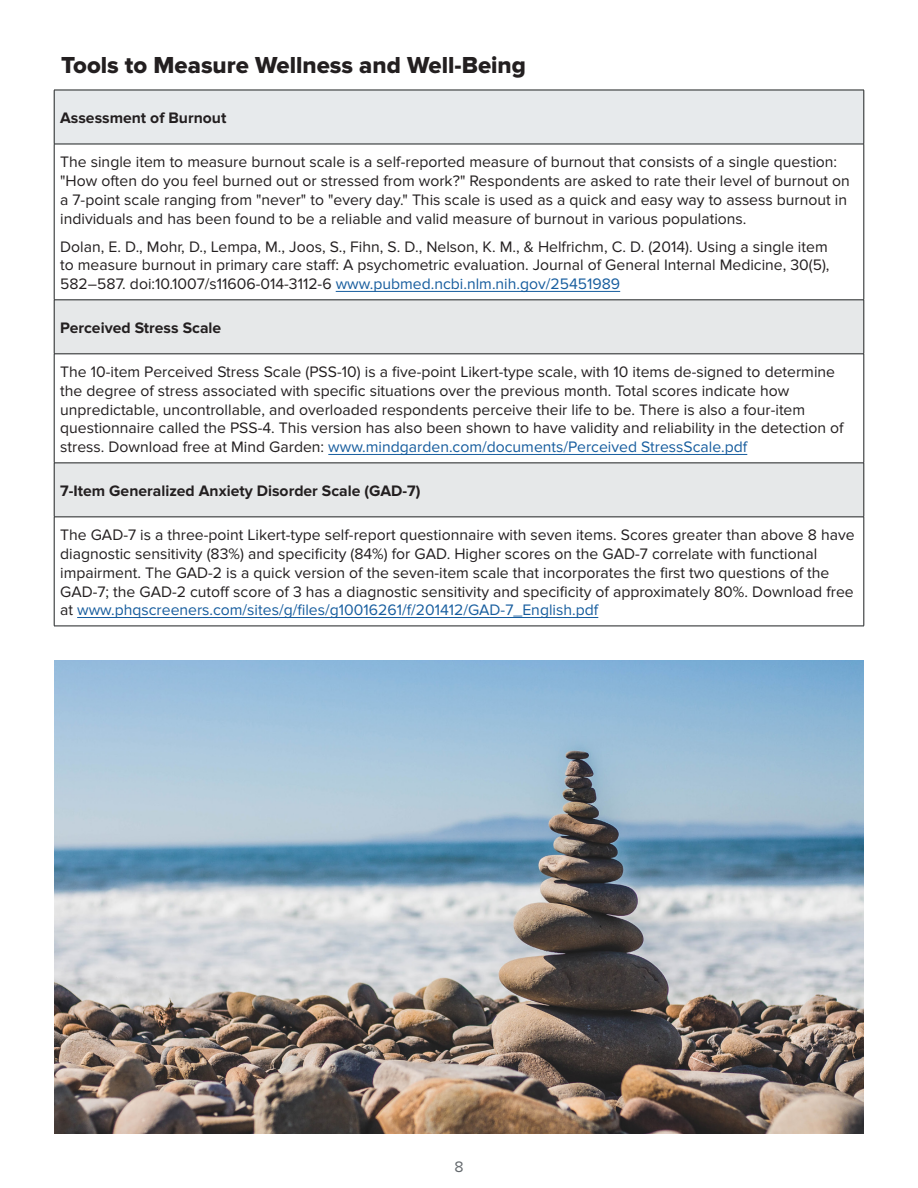
<style>
.page{position:relative;width:918px;height:1188px;background:#fff}
.page>*{position:absolute;margin:0;border:0;box-sizing:border-box;transform-origin:0 0}
.t1{font:24px "Proxima Nova Extrabld";color:#231f20}
.t2{font:15.75px/18.9px "Proxima Nova";color:#231f20}
.t3{font:700 15.75px "Proxima Nova";color:#231f20}
.t4{font:15.75px "Proxima Nova";color:#656a6e}
.s1{color:#175d9e}
</style>
<div class="page">
<div style="left:54px;top:90px;width:810px;height:54px;background:#e7eaec"></div>
<svg style="left:55px;top:301px;width:809px;height:216px;fill:#e6e8e9"></svg>
<hr style="left:54px;top:90px;width:810px;height:1px;background:#1e2122">
<hr style="left:54px;top:90px;width:1px;height:54px;background:#1e2122">
<hr style="left:864px;top:90px;width:1px;height:54px;background:#1e2122">
<hr style="left:54px;top:144px;width:810px;height:1px;background:#1e2122">
<hr style="left:54px;top:144px;width:1px;height:156px;background:#1e2122">
<hr style="left:864px;top:144px;width:1px;height:156px;background:#1e2122">
<hr style="left:54px;top:300px;width:810px;height:1px;background:#1e2122">
<hr style="left:54px;top:300px;width:1px;height:54px;background:#1e2122">
<hr style="left:864px;top:300px;width:1px;height:54px;background:#1e2122">
<hr style="left:54px;top:354px;width:810px;height:1px;background:#1e2122">
<hr style="left:54px;top:354px;width:1px;height:109px;background:#1e2122">
<hr style="left:864px;top:354px;width:1px;height:109px;background:#1e2122">
<hr style="left:54px;top:463px;width:810px;height:1px;background:#1e2122">
<hr style="left:54px;top:463px;width:1px;height:54px;background:#1e2122">
<hr style="left:864px;top:463px;width:1px;height:54px;background:#1e2122">
<hr style="left:54px;top:517px;width:810px;height:1px;background:#1e2122">
<hr style="left:54px;top:517px;width:1px;height:109px;background:#1e2122">
<hr style="left:864px;top:517px;width:1px;height:109px;background:#1e2122">
<hr style="left:54px;top:626px;width:810px;height:1px;background:#1e2122">
<hr style="left:336px;top:291px;width:284px;height:1px;background:#175d9e">
<hr style="left:328px;top:454px;width:419px;height:1px;background:#175d9e">
<hr style="left:77px;top:617px;width:521px;height:1px;background:#175d9e">
<img style="left:54px;top:661px;width:810px;height:473px">
<h1 class="t1" style="left:61px;top:51px;width:466px">Tools to Measure Wellness and Well-Being</h1>
<p class="t3" style="left:60px;top:109px;width:168px">Assessment of Burnout</p>
<p class="t2" style="left:60px;top:152px;width:791px">The single item to measure burnout scale is a self-reported measure of burnout that consists of a single question: "How often do you feel burned out or stressed from work?" Respondents are asked to rate their level of burnout on a 7-point scale ranging from "never" to "every day." This scale is used as a quick and easy way to assess burnout in individuals and has been found to be a reliable and valid measure of burnout in various populations.</p>
<p class="t2" style="left:60px;top:237px;width:771px;text-align:justify">Dolan, E. D., Mohr, D., Lempa, M., Joos, S., Fihn, S. D., Nelson, K. M., &amp; Helfrichm, C. D. (2014). Using a single item to measure burnout in primary care staff: A psychometric evaluation. Journal of General Internal Medicine, 30(5), 582–587. doi:10.1007/s11606-014-3112-6 <span class="s1">www.pubmed.ncbi.nlm.nih.gov/25451989</span></p>
<p class="t3" style="left:60px;top:319px;width:163px">Perceived Stress Scale</p>
<p class="t2" style="left:60px;top:362px;width:785px">The 10-item Perceived Stress Scale (PSS-10) is a five-point Likert-type scale, with 10 items de-signed to determine the degree of stress associated with specific situations over the previous month. Total scores indicate how unpredictable, uncontrollable, and overloaded respondents perceive their life to be. There is also a four-item questionnaire called the PSS-4. This version has also been shown to have validity and reliability in the detection of stress. Download free at Mind Garden: <span class="s1">www.mindgarden.com/documents/Perceived StressScale.pdf</span></p>
<p class="t3" style="left:60px;top:482px;width:362px">7-Item Generalized Anxiety Disorder Scale (GAD-7)</p>
<p class="t2" style="left:60px;top:525px;width:796px">The GAD-7 is a three-point Likert-type self-report questionnaire with seven items. Scores greater than above 8 have diagnostic sensitivity (83%) and specificity (84%) for GAD. Higher scores on the GAD-7 correlate with functional impairment. The GAD-2 is a quick version of the seven-item scale that incorporates the first two questions of the GAD-7; the GAD-2 cutoff score of 3 has a diagnostic sensitivity and specificity of approximately 80%. Download free at <span class="s1">www.phqscreeners.com/sites/g/files/g10016261/f/201412/GAD-7_English.pdf</span></p>
<p class="t4" style="left:454px;top:1157px;width:11px">8</p>
</div>
